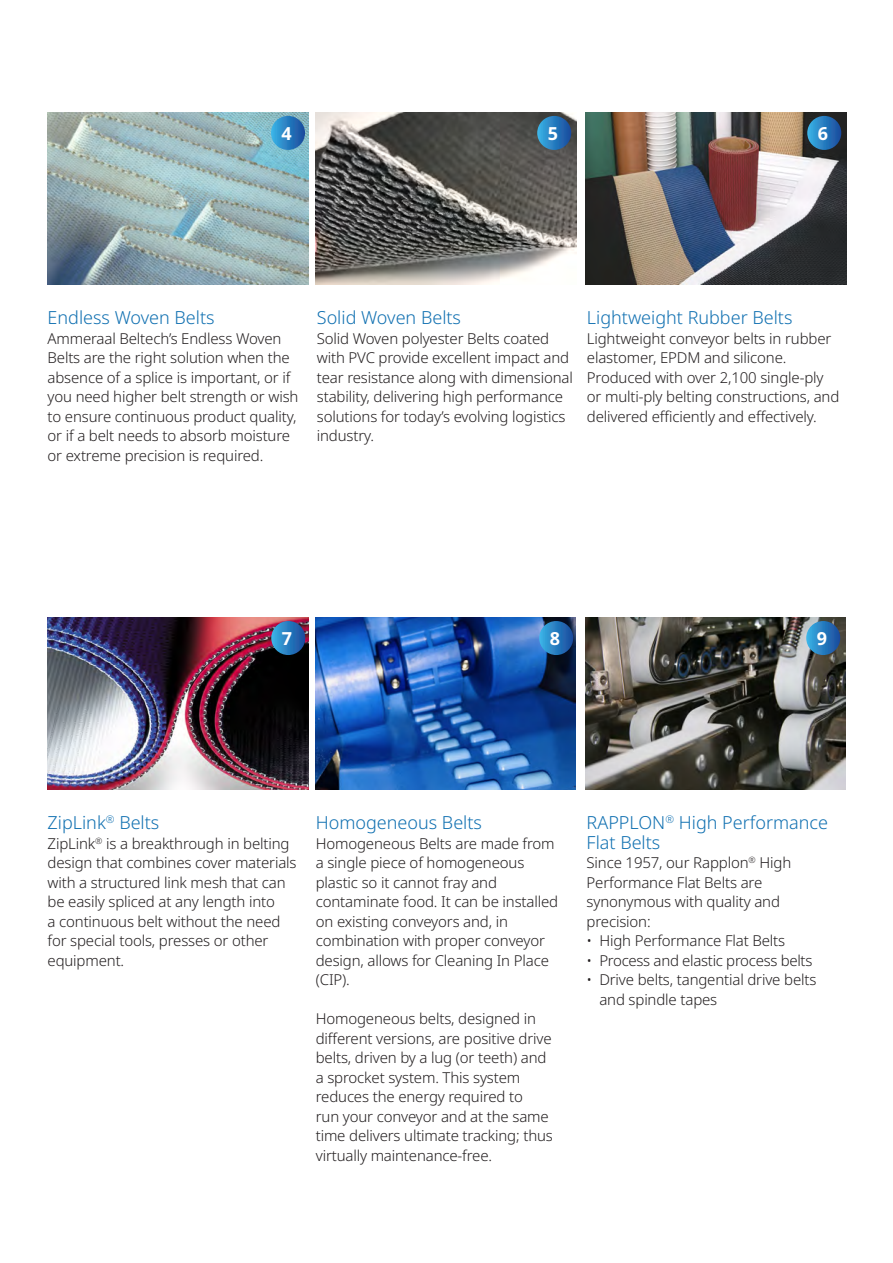
<style>
.page{position:relative;width:893px;height:1263px;background:#fff}
.page>*{position:absolute;margin:0;border:0;box-sizing:border-box;transform-origin:0 0}
.MG_Section_Header{font:300 18px/19.5px "Noto Sans";color:#1070b1}
.MG_Section_Header-2{font:700 18px "Noto Sans";color:#fff}
.MG_Section_Header-3{font:300 15px/19.5px "Noto Sans";letter-spacing:-.01em;color:#231f20}
</style>
<div class="page">
<img style="left:315px;top:618px;width:261px;height:172px">
<img style="left:48px;top:113px;width:260px;height:172px">
<img style="left:315px;top:113px;width:261px;height:172px">
<div style="left:271px;top:116px;width:34px;height:34px;background:linear-gradient(to right,#39b3e5,#1b4d9d);border-radius:17px"></div>
<img style="left:48px;top:618px;width:260px;height:172px">
<img style="left:585px;top:618px;width:261px;height:172px">
<div style="left:539px;top:621px;width:34px;height:34px;background:linear-gradient(to right,#3ab1e5,#184c9d);border-radius:17px"></div>
<div style="left:537px;top:116px;width:34px;height:34px;background:linear-gradient(to right,#3aafe1,#184d9f);border-radius:17px"></div>
<div style="left:271px;top:621px;width:34px;height:34px;background:linear-gradient(to right,#39adde,#194ea0);border-radius:17px"></div>
<div style="left:806px;top:621px;width:34px;height:34px;background:linear-gradient(to right,#3db3e4,#184c9e);border-radius:17px"></div>
<img style="left:585px;top:113px;width:261px;height:172px">
<div style="left:807px;top:116px;width:34px;height:34px;background:linear-gradient(to right,#38aede,#194ea0);border-radius:17px"></div>
<p class="MG_Section_Header-2" style="left:282px;top:120px;width:12px">4</p>
<p class="MG_Section_Header-2" style="left:548px;top:120px;width:12px">5</p>
<p class="MG_Section_Header-2" style="left:818px;top:120px;width:12px">6</p>
<p class="MG_Section_Header" style="left:48px;top:308px;width:169px">Endless Woven Belts</p>
<p class="MG_Section_Header-3" style="left:48px;top:329px;width:252px">Ammeraal Beltech’s Endless Woven Belts are the right solution when the absence of a splice is important, or if you need higher belt strength or wish to ensure continuous product quality, or if a belt needs to absorb moisture or extreme precision is required.</p>
<p class="MG_Section_Header" style="left:317px;top:308px;width:146px">Solid Woven Belts</p>
<p class="MG_Section_Header-3" style="left:317px;top:329px;width:258px">Solid Woven polyester Belts coated with PVC provide excellent impact and tear resistance along with dimensional stability, delivering high performance solutions for today’s evolving logistics industry.</p>
<p class="MG_Section_Header" style="left:587px;top:308px;width:207px">Lightweight Rubber Belts</p>
<p class="MG_Section_Header-3" style="left:587px;top:329px;width:254px">Lightweight conveyor belts in rubber elastomer, EPDM and silicone.<br>Produced with over 2,100 single-ply or multi-ply belting constructions, and delivered efficiently and effectively.</p>
<p class="MG_Section_Header-2" style="left:550px;top:625px;width:12px">8</p>
<p class="MG_Section_Header-2" style="left:282px;top:625px;width:12px">7</p>
<p class="MG_Section_Header-2" style="left:817px;top:625px;width:12px">9</p>
<p class="MG_Section_Header" style="left:48px;top:813px;width:113px">ZipLink<sup>®</sup> Belts</p>
<p class="MG_Section_Header-3" style="left:48px;top:834px;width:250px">ZipLink<sup>®</sup> is a breakthrough in belting design that combines cover materials with a structured link mesh that can be easily spliced at any length into<br>a continuous belt without the need for special tools, presses or other equipment.</p>
<p class="MG_Section_Header" style="left:316px;top:813px;width:168px">Homogeneous Belts</p>
<p class="MG_Section_Header-3" style="left:316px;top:834px;width:244px">Homogeneous Belts are made from a single piece of homogeneous plastic so it cannot fray and contaminate food. It can be installed on existing conveyors and, in combination with proper conveyor design, allows for Cleaning In Place (CIP).</p>
<p class="MG_Section_Header-3" style="left:316px;top:1009px;width:239px">Homogeneous belts, designed in different versions, are positive drive belts, driven by a lug (or teeth) and a sprocket system. This system reduces the energy required to<br>run your conveyor and at the same time delivers ultimate tracking; thus virtually maintenance-free.</p>
<p class="MG_Section_Header" style="left:587px;top:813px;width:243px">RAPPLON<sup>®</sup> High Performance<br>Flat Belts</p>
<p class="MG_Section_Header-3" style="left:587px;top:853px;width:206px">Since 1957, our Rapplon<sup>®</sup> High<br>Performance Flat Belts are synonymous with quality and precision:</p>
<p class="MG_Section_Header-3" style="left:587px;top:931px;width:200px">• High Performance Flat Belts</p>
<p class="MG_Section_Header-3" style="left:587px;top:951px;width:227px">• Process and elastic process belts</p>
<p class="MG_Section_Header-3" style="left:599px;top:970px;width:219px;text-indent:-13px">• Drive belts, tangential drive belts and spindle tapes</p>
</div>
